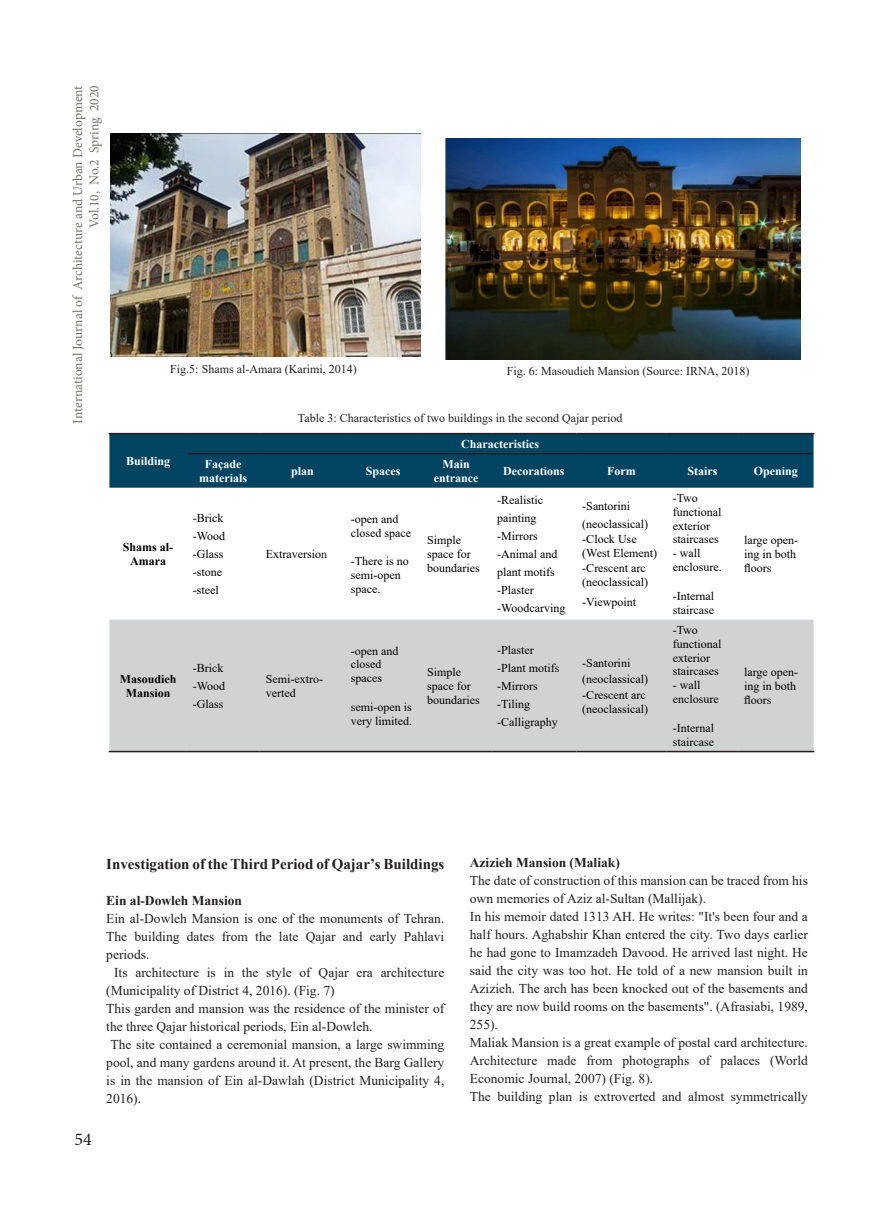
<style>
.page{position:relative;width:893px;height:1212px;background:#fff}
.page>*{position:absolute;margin:0;border:0;box-sizing:border-box;transform-origin:0 0}
.t1{font:18px "Minion Pro";color:#231f20}
.متن_لاتین_اصلی{font:700 15px "Times New Roman";color:#231f20}
.متن_لاتین_اصلی-2{font:13.5px/18px "Times New Roman";color:#231f20;text-align:justify}
.t2{font:13.5px/16.2px "Minion Pro";letter-spacing:-.005em;color:#737370;text-align:right}
.متن_لاتین_اصلی-3{font:700 13.5px "Times New Roman";color:#231f20}
.t3{font:12px/13.8px "Times New Roman";color:#000}
.abstract{font:12px "Times New Roman";color:#231f20}
.t4{font:700 12px/13.8px "Times New Roman";color:#fff;text-align:center}
.t5{font:700 12px/13.8px "Times New Roman";color:#000;text-align:center}
.s1{color:#231f20}
</style>
<div class="page">
<img style="left:111px;top:134px;width:310px;height:223px">
<img style="left:445px;top:138px;width:355px;height:221px">
<div style="left:109px;top:434px;width:705px;height:54px;background:#004462"></div>
<div style="left:109px;top:620px;width:705px;height:131px;background:#d1d2d4"></div>
<hr style="left:109px;top:433px;width:78px;height:1px;background:#231f20">
<hr style="left:187px;top:433px;width:73px;height:1px;background:#231f20">
<hr style="left:260px;top:433px;width:85px;height:1px;background:#231f20">
<hr style="left:345px;top:433px;width:76px;height:1px;background:#231f20">
<hr style="left:421px;top:433px;width:70px;height:1px;background:#231f20">
<hr style="left:491px;top:433px;width:85px;height:1px;background:#231f20">
<hr style="left:576px;top:433px;width:91px;height:1px;background:#231f20">
<hr style="left:667px;top:433px;width:71px;height:1px;background:#231f20">
<hr style="left:738px;top:433px;width:76px;height:1px;background:#231f20">
<hr style="left:188px;top:453px;width:72px;height:1px;background:#231f20">
<hr style="left:260px;top:453px;width:85px;height:1px;background:#231f20">
<hr style="left:345px;top:453px;width:76px;height:1px;background:#231f20">
<hr style="left:421px;top:453px;width:70px;height:1px;background:#231f20">
<hr style="left:491px;top:453px;width:85px;height:1px;background:#231f20">
<hr style="left:576px;top:453px;width:91px;height:1px;background:#231f20">
<hr style="left:667px;top:453px;width:71px;height:1px;background:#231f20">
<hr style="left:738px;top:453px;width:75px;height:1px;background:#231f20">
<hr style="left:109px;top:751px;width:78px;height:1px;background:#231f20">
<hr style="left:187px;top:751px;width:73px;height:1px;background:#231f20">
<hr style="left:260px;top:751px;width:85px;height:1px;background:#231f20">
<hr style="left:345px;top:751px;width:76px;height:1px;background:#231f20">
<hr style="left:421px;top:751px;width:70px;height:1px;background:#231f20">
<hr style="left:491px;top:751px;width:85px;height:1px;background:#231f20">
<hr style="left:576px;top:751px;width:91px;height:1px;background:#231f20">
<hr style="left:667px;top:751px;width:71px;height:1px;background:#231f20">
<hr style="left:738px;top:751px;width:76px;height:1px;background:#231f20">
<p class="t2" style="left:70px;top:423px;width:339px;rotate:-90deg">International Journal of Architecture and Urban Development<br>Vol.10, No.2 Spring 2020</p>
<p class="abstract" style="left:170px;top:361px;width:188px">Fig.5: Shams al-Amara (Karimi, 2014)</p>
<p class="abstract" style="left:507px;top:363px;width:244px">Fig. 6: Masoudieh Mansion (Source: IRNA, 2018)</p>
<p class="abstract" style="left:298px;top:409px;width:326px">Table 3: Characteristics of two buildings in the second Qajar period</p>
<p class="t4" style="left:126px;top:453px;width:46px">Building</p>
<p class="t5" style="left:123px;top:539px;width:52px">Shams al-<br>Amara</p>
<p class="t5" style="left:120px;top:671px;width:58px">Masoudieh<br>Mansion</p>
<p class="t4" style="left:461px;top:436px;width:79px">Characteristics</p>
<p class="t4" style="left:199px;top:457px;width:49px">Façade materials</p>
<p class="t4" style="left:291px;top:463px;width:24px">plan</p>
<p class="t4" style="left:366px;top:463px;width:36px">Spaces</p>
<p class="t4" style="left:434px;top:457px;width:46px">Main entrance</p>
<p class="t4" style="left:503px;top:463px;width:63px">Decorations</p>
<p class="t4" style="left:607px;top:463px;width:30px">Form</p>
<p class="t4" style="left:687px;top:463px;width:31px">Stairs</p>
<p class="t4" style="left:754px;top:463px;width:46px">Opening</p>
<p class="t3" style="left:193px;top:510px;width:32px">-Brick</p>
<p class="t3" style="left:193px;top:528px;width:34px">-Wood</p>
<p class="t3" style="left:193px;top:546px;width:32px">-Glass</p>
<p class="t3" style="left:193px;top:564px;width:31px">-stone</p>
<p class="t3" style="left:193px;top:582px;width:27px">-steel</p>
<p class="t3" style="left:193px;top:660px;width:32px">-Brick</p>
<p class="t3" style="left:193px;top:678px;width:34px">-Wood</p>
<p class="t3" style="left:193px;top:696px;width:32px">-Glass</p>
<p class="t3" style="left:266px;top:546px;width:63px">Extraversio<span class="s1">n</span></p>
<p class="t3" style="left:266px;top:671px;width:59px">Semi-extro&shy;verted</p>
<p class="t3" style="left:351px;top:511px;width:62px">-open and closed space</p>
<p class="t3" style="left:351px;top:554px;width:59px">-There is no semi-open space.</p>
<p class="t3" style="left:427px;top:533px;width:54px">Simple space for boundaries</p>
<p class="t3" style="left:351px;top:643px;width:49px">-open and closed spaces</p>
<p class="t3" style="left:351px;top:700px;width:63px">semi-open is very limited.</p>
<p class="t3" style="left:427px;top:665px;width:54px">Simple space for boundaries</p>
<p class="t3" style="left:497px;top:490px;width:47px;line-height:18px">-Realistic painting</p>
<p class="t3" style="left:497px;top:528px;width:42px">-Mirrors</p>
<p class="t3" style="left:497px;top:544px;width:62px;line-height:18px">-Animal and plant motifs</p>
<p class="t3" style="left:497px;top:582px;width:38px">-Plaster</p>
<p class="t3" style="left:497px;top:600px;width:70px">-Woodcarving</p>
<p class="t3" style="left:497px;top:642px;width:38px">-Plaster</p>
<p class="t3" style="left:497px;top:660px;width:64px">-Plant motifs</p>
<p class="t3" style="left:497px;top:678px;width:42px">-Mirrors</p>
<p class="t3" style="left:497px;top:696px;width:34px">-Tiling</p>
<p class="t3" style="left:497px;top:714px;width:62px">-Calligraphy</p>
<p class="t3" style="left:582px;top:498px;width:49px">-Santorini</p>
<p class="t3" style="left:582px;top:516px;width:67px">(neoclassical)</p>
<p class="t3" style="left:582px;top:532px;width:76px">-Clock Use (West Element)</p>
<p class="t3" style="left:582px;top:561px;width:67px">-Crescent arc (neoclassical)</p>
<p class="t3" style="left:582px;top:595px;width:55px">-Viewpoint</p>
<p class="t3" style="left:582px;top:656px;width:49px">-Santorini</p>
<p class="t3" style="left:582px;top:671px;width:67px">(neoclassical)</p>
<p class="t3" style="left:582px;top:687px;width:67px">-Crescent arc (neoclassical)</p>
<p class="t3" style="left:673px;top:491px;width:50px">-Two functional exterior staircases</p>
<p class="t3" style="left:673px;top:546px;width:50px">- wall enclosure.</p>
<p class="t3" style="left:673px;top:588px;width:43px">-Internal staircase</p>
<p class="t3" style="left:673px;top:623px;width:50px">-Two functional exterior staircases</p>
<p class="t3" style="left:673px;top:678px;width:47px">- wall enclosure</p>
<p class="t3" style="left:673px;top:720px;width:43px">-Internal staircase</p>
<p class="t3" style="left:744px;top:533px;width:56px">large open&shy;ing in both floors</p>
<p class="t3" style="left:744px;top:665px;width:56px">large open&shy;ing in both floors</p>
<h1 class="t1" style="left:74px;top:1127px;width:19px">54</h1>
<p class="متن_لاتین_اصلی" style="left:106px;top:853px;width:340px">Investigation of the Third Period of Qajar’s Buildings</p>
<p class="متن_لاتین_اصلی-3" style="left:106px;top:891px;width:137px">Ein al-Dowleh Mansion</p>
<p class="متن_لاتین_اصلی-2" style="left:106px;top:909px;width:340px">Ein al-Dowleh Mansion is one of the monuments of Tehran.<br>The building dates from the late Qajar and early Pahlavi periods.</p>
<p class="متن_لاتین_اصلی-2" style="left:106px;top:963px;width:340px;text-indent:8px">Its architecture is in the style of Qajar era architecture (Municipality of District 4, 2016). (Fig. 7)</p>
<p class="متن_لاتین_اصلی-2" style="left:106px;top:999px;width:340px">This garden and mansion was the residence of the minister of the three Qajar historical periods, Ein al-Dowleh.</p>
<p class="متن_لاتین_اصلی-2" style="left:106px;top:1035px;width:340px;text-indent:4px">The site contained a ceremonial mansion, a large swimming pool, and many gardens around it. At present, the Barg Gallery is in the mansion of Ein al-Dawlah (District Municipality 4, 2016).</p>
<p class="متن_لاتین_اصلی-3" style="left:470px;top:853px;width:151px">Azizieh Mansion (Maliak)</p>
<p class="متن_لاتین_اصلی-2" style="left:470px;top:871px;width:340px">The date of construction of this mansion can be traced from his own memories of Aziz al-Sultan (Mallijak).</p>
<p class="متن_لاتین_اصلی-2" style="left:470px;top:907px;width:340px">In his memoir dated 1313 AH. He writes: "It's been four and a half hours. Aghabshir Khan entered the city. Two days earlier he had gone to Imamzadeh Davood. He arrived last night. He said the city was too hot. He told of a new mansion built in Azizieh. The arch has been knocked out of the basements and they are now build rooms on the basements". (Afrasiabi, 1989, 255).</p>
<p class="متن_لاتین_اصلی-2" style="left:470px;top:1033px;width:340px">Maliak Mansion is a great example of postal card architecture.<br>Architecture made from photographs of palaces (World Economic Journal, 2007) (Fig. 8).</p>
<p class="متن_لاتین_اصلی-2" style="left:470px;top:1087px;width:340px">The building plan is extroverted and almost symmetrically</p>
</div>
